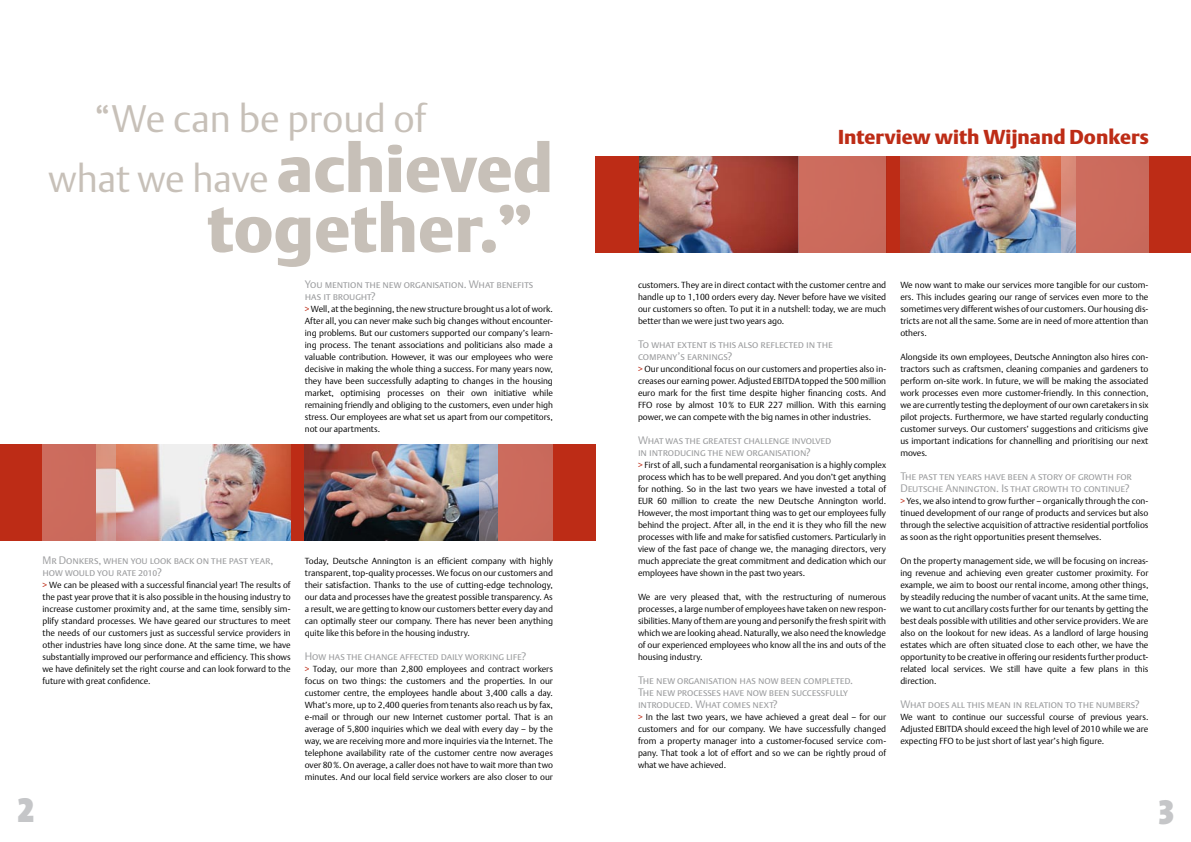
<style>
.page{position:relative;width:1191px;height:842px;background:#fff}
.page>*{position:absolute;margin:0;border:0;box-sizing:border-box;transform-origin:0 0}
.t1{font:66px "DTL Argo ST Black";color:#c7c0b8}
.t2{font:38px/60px "DTL Argo ST Light";letter-spacing:-.005em;color:#c7c0b8}
.t3{font:35px "The Sans Black Caps";color:#c5c6c8}
.t4{font:20px "DTL Argo T Black";color:#bd2c16}
.t5{font:300 10.8px/12px "DTL Argo T Caps";letter-spacing:-.005em;color:#9c9d9f}
.t6{font:8.8px/12px "DTL Argo T Light";color:#000;text-align:justify}
.s1{font-family:"DTL Argo ST Black";font-size:66px}
.s2{color:#bd2c16}
</style>
<div class="page">
<div style="left:0;top:444px;width:595px;height:96px;background:#bd2c16"></div>
<div style="left:595px;top:156px;width:596px;height:96px;background:#bd2c16"></div>
<img style="left:116px;top:444px;width:175px;height:96px">
<img style="left:900px;top:156px;width:161px;height:96px">
<img style="left:639px;top:156px;width:159px;height:96px">
<img style="left:305px;top:444px;width:175px;height:96px">
<div style="left:798px;top:156px;width:88px;height:96px;background:#cc6b5c"></div>
<img style="left:1061px;top:156px;width:87px;height:96px">
<img style="left:480px;top:444px;width:73px;height:96px">
<img style="left:43px;top:444px;width:73px;height:96px">
<h2 class="t2" style="left:49px;top:88px;width:506px;text-indent:46px">“We can be proud of<br>what we have <span class="s1">achieved</span></h2>
<h1 class="t1" style="left:207px;top:189px;width:327px">together.”</h1>
<p class="t5" style="left:305px;top:278px;width:230px">You mention the new organisation. What benefits has it brought?</p>
<p class="t6" style="left:305px;top:303px;width:250px"><span class="s2">&gt;</span> Well, at the beginning, the new structure brought us a lot of work.<br>After all, you can never make such big changes without encounter&shy;ing problems. But our customers supported our company’s learn&shy;ing process. The tenant associations and politicians also made a valuable contribution. However, it was our employees who were decisive in making the whole thing a success. For many years now, they have been successfully adapting to changes in the housing market, optimising processes on their own initiative while remaining friendly and obliging to the customers, even under high stress. Our employees are what set us apart from our competitors, not our apartments.</p>
<p class="t5" style="left:43px;top:554px;width:232px">Mr Donkers, when you look back on the past year, how would you rate 2010?</p>
<p class="t6" style="left:43px;top:579px;width:250px"><span class="s2">&gt;</span> We can be pleased with a successful financial year! The results of the past year prove that it is also possible in the housing industry to increase customer proximity and, at the same time, sensibly sim&shy;plify standard processes. We have geared our structures to meet the needs of our customers just as successful service providers in other industries have long since done. At the same time, we have substantially improved our performance and efficiency. This shows we have definitely set the right course and can look forward to the future with great confidence.</p>
<p class="t6" style="left:305px;top:555px;width:250px">Today, Deutsche Annington is an efficient company with highly transparent, top-quality processes. We focus on our customers and their satisfaction. Thanks to the use of cutting-edge technology, our data and processes have the greatest possible transparency. As a result, we are getting to know our customers better every day and can optimally steer our company. There has never been anything quite like this before in the housing industry.</p>
<p class="t5" style="left:305px;top:650px;width:223px">How has the change affected daily working life?</p>
<p class="t6" style="left:305px;top:663px;width:250px"><span class="s2">&gt;</span> Today, our more than 2,800 employees and contract workers focus on two things: the customers and the properties. In our customer centre, the employees handle about 3,400 calls a day.<br>What’s more, up to 2,400 queries from tenants also reach us by fax, e-mail or through our new Internet customer portal. That is an average of 5,800 inquiries which we deal with every day – by the way, we are receiving more and more inquiries via the Internet. The telephone availability rate of the customer centre now averages over 80%. On average, a caller does not have to wait more than two minutes. And our local field service workers are also closer to our</p>
<h3 class="t4" style="left:838px;top:125px;width:312px">Interview with Wijnand Donkers</h3>
<p class="t6" style="left:638px;top:279px;width:250px">customers. They are in direct contact with the customer centre and handle up to 1,100 orders every day. Never before have we visited our customers so often. To put it in a nutshell: today, we are much better than we were just two years ago.</p>
<p class="t5" style="left:638px;top:338px;width:196px">To what extent is this also reflected in the company’s earnings?</p>
<p class="t6" style="left:638px;top:363px;width:250px"><span class="s2">&gt;</span> Our unconditional focus on our customers and properties also in&shy;creases our earning power. Adjusted EBITDA topped the 500 million euro mark for the first time despite higher financing costs. And FFO rose by almost 10% to EUR 227 million. With this earning power, we can compete with the big names in other industries.</p>
<p class="t5" style="left:638px;top:434px;width:195px">What was the greatest challenge involved in introducing the new organisation?</p>
<p class="t6" style="left:638px;top:459px;width:250px"><span class="s2">&gt;</span> First of all, such a fundamental reorganisation is a highly complex process which has to be well prepared. And you don’t get anything for nothing. So in the last two years we have invested a total of EUR 60 million to create the new Deutsche Annington world.<br>However, the most important thing was to get our employees fully behind the project. After all, in the end it is they who fill the new processes with life and make for satisfied customers. Particularly in view of the fast pace of change we, the managing directors, very much appreciate the great commitment and dedication which our employees have shown in the past two years.</p>
<p class="t6" style="left:638px;top:591px;width:250px">We are very pleased that, with the restructuring of numerous processes, a large number of employees have taken on new respon&shy;sibilities. Many of them are young and personify the fresh spirit with which we are looking ahead. Naturally, we also need the knowledge of our experienced employees who know all the ins and outs of the housing industry.</p>
<p class="t5" style="left:638px;top:674px;width:217px">The new organisation has now been completed.<br>The new processes have now been successfully introduced. What comes next?</p>
<p class="t6" style="left:638px;top:711px;width:250px"><span class="s2">&gt;</span> In the last two years, we have achieved a great deal – for our customers and for our company. We have successfully changed from a property manager into a customer-focused service com&shy;pany. That took a lot of effort and so we can be rightly proud of what we have achieved.</p>
<p class="t6" style="left:900px;top:279px;width:250px">We now want to make our services more tangible for our custom&shy;ers. This includes gearing our range of services even more to the sometimes very different wishes of our customers. Our housing dis&shy;tricts are not all the same. Some are in need of more attention than others.</p>
<p class="t6" style="left:900px;top:351px;width:250px">Alongside its own employees, Deutsche Annington also hires con&shy;tractors such as craftsmen, cleaning companies and gardeners to perform on-site work. In future, we will be making the associated work processes even more customer-friendly. In this connection, we are currently testing the deployment of our own caretakers in six pilot projects. Furthermore, we have started regularly conducting customer surveys. Our customers’ suggestions and criticisms give us important indications for channelling and prioritising our next moves.</p>
<p class="t5" style="left:900px;top:470px;width:233px">The past ten years have been a story of growth for<br>Deutsche Annington. Is that growth to continue?</p>
<p class="t6" style="left:900px;top:495px;width:250px"><span class="s2">&gt;</span> Yes, we also intend to grow further – organically through the con&shy;tinued development of our range of products and services but also through the selective acquisition of attractive residential portfolios as soon as the right opportunities present themselves.</p>
<p class="t6" style="left:900px;top:555px;width:250px">On the property management side, we will be focusing on increas&shy;ing revenue and achieving even greater customer proximity. For example, we aim to boost our rental income, among other things, by steadily reducing the number of vacant units. At the same time, we want to cut ancillary costs further for our tenants by getting the best deals possible with utilities and other service providers. We are also on the lookout for new ideas. As a landlord of large housing estates which are often situated close to each other, we have the opportunity to be creative in offering our residents further product&shy;related local services. We still have quite a few plans in this direction.</p>
<p class="t5" style="left:900px;top:698px;width:241px">What does all this mean in relation to the numbers?</p>
<p class="t6" style="left:900px;top:711px;width:250px">We want to continue our successful course of previous years.<br>Adjusted EBITDA should exceed the high level of 2010 while we are expecting FFO to be just short of last year’s high figure.</p>
<h3 class="t3" style="left:17px;top:780px;width:19px">2</h3>
<h3 class="t3" style="left:1158px;top:782px;width:17px">3</h3>
</div>
